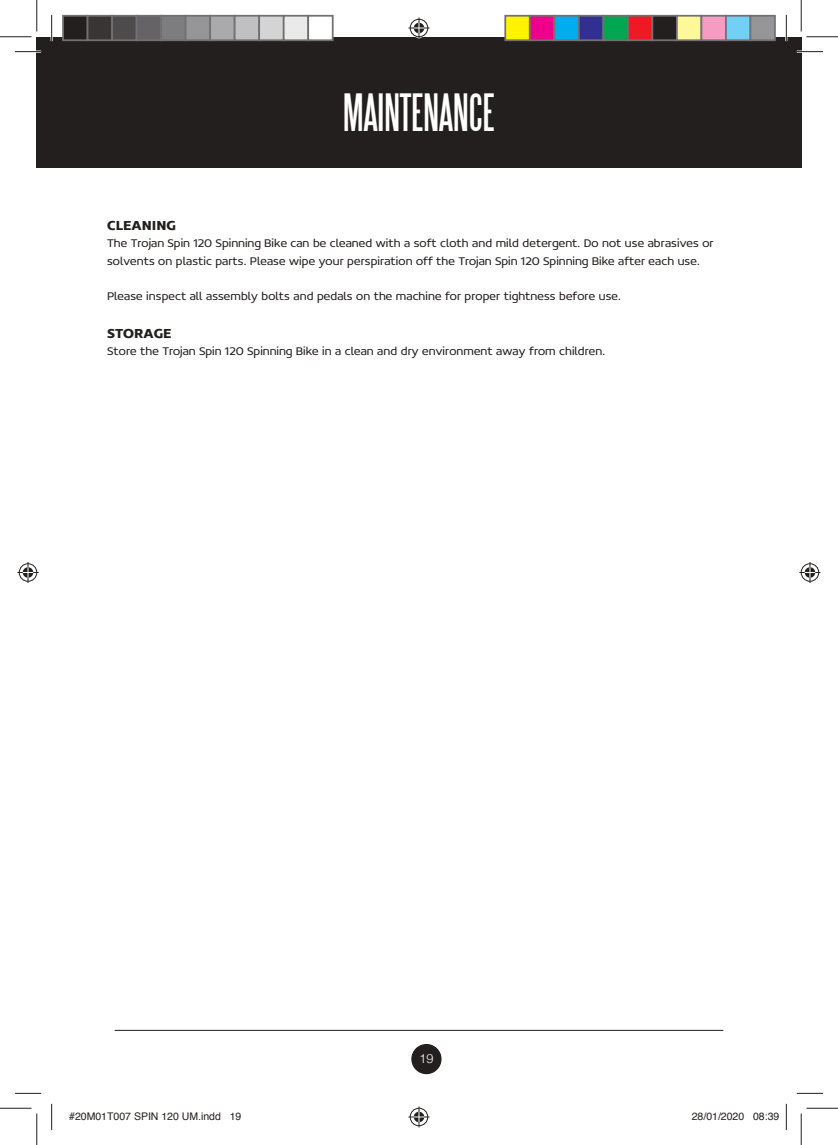
<style>
.page{position:relative;width:838px;height:1145px;background:#fff}
.page>*{position:absolute;margin:0;border:0;box-sizing:border-box;transform-origin:0 0}
.t1{font:47.25px "Steelfish";color:#fff}
.t2{font:700 14px "Concord";color:#241f1f}
.t3{font:300 12.6px "Helvetica Neue";color:#fff}
.t4{font:300 12.25px/17.5px "Concord";letter-spacing:.01em;color:#241f1f}
.t5{font:10.5px "Helvetica";color:#241f1f}
</style>
<div class="page">
<div style="left:412px;top:1045px;width:29px;height:29px;background:#241f1f;border-radius:50%"></div>
<div style="left:411px;top:1044px;width:30px;height:30px;border:1px solid #241f1f;border-radius:50%"></div>
<div style="left:37px;top:37px;width:764px;height:131px;background:#241f1f"></div>
<hr style="left:115px;top:1030px;width:608px;height:1px;background:#241f1f">
<hr style="left:15px;top:51px;width:26px;height:2px;background:#fff">
<hr style="left:796px;top:51px;width:27px;height:2px;background:#fff">
<hr style="left:51px;top:15px;width:2px;height:26px;background:#fff">
<hr style="left:785px;top:15px;width:2px;height:26px;background:#fff">
<svg style="left:15px;top:51px;width:26px;height:1px"></svg>
<svg style="left:796px;top:51px;width:27px;height:1px"></svg>
<svg style="left:15px;top:1093px;width:26px;height:1px"></svg>
<svg style="left:796px;top:1093px;width:27px;height:1px"></svg>
<svg style="left:51px;top:15px;width:1px;height:26px"></svg>
<svg style="left:51px;top:1104px;width:1px;height:26px"></svg>
<svg style="left:786px;top:15px;width:1px;height:26px"></svg>
<svg style="left:786px;top:1104px;width:1px;height:26px"></svg>
<hr style="left:0;top:36px;width:32px;height:1px;background:#241f1f">
<hr style="left:806px;top:36px;width:31px;height:1px;background:#241f1f">
<hr style="left:0;top:1108px;width:32px;height:1px;background:#241f1f">
<hr style="left:806px;top:1108px;width:31px;height:1px;background:#241f1f">
<hr style="left:36px;top:0;width:1px;height:31px;background:#241f1f">
<hr style="left:36px;top:1113px;width:1px;height:32px;background:#241f1f">
<hr style="left:800px;top:0;width:1px;height:31px;background:#241f1f">
<hr style="left:800px;top:1113px;width:1px;height:32px;background:#241f1f">
<svg style="left:408px;top:18px;width:21px;height:21px"></svg>
<svg style="left:408px;top:1106px;width:21px;height:21px"></svg>
<svg style="left:18px;top:562px;width:21px;height:21px"></svg>
<svg style="left:799px;top:562px;width:21px;height:21px"></svg>
<div style="left:63px;top:16px;width:25px;height:24px;background:#241f1f"></div>
<div style="left:62px;top:15px;width:26px;height:26px;border:2px solid #717072"></div>
<div style="left:88px;top:16px;width:24px;height:24px;background:#393535"></div>
<div style="left:87px;top:15px;width:26px;height:26px;border:2px solid #717072"></div>
<div style="left:112px;top:16px;width:25px;height:24px;background:#4e4b4c"></div>
<div style="left:111px;top:15px;width:26px;height:26px;border:2px solid #717072"></div>
<div style="left:137px;top:16px;width:24px;height:24px;background:#656365"></div>
<div style="left:136px;top:15px;width:26px;height:26px;border:2px solid #717072"></div>
<div style="left:161px;top:16px;width:25px;height:24px;background:#7d7c7e"></div>
<div style="left:160px;top:15px;width:26px;height:26px;border:2px solid #717072"></div>
<div style="left:186px;top:16px;width:24px;height:24px;background:#969698"></div>
<div style="left:185px;top:15px;width:26px;height:26px;border:2px solid #717072"></div>
<div style="left:210px;top:16px;width:25px;height:24px;background:#aaaaac"></div>
<div style="left:209px;top:15px;width:26px;height:26px;border:2px solid #717072"></div>
<div style="left:235px;top:16px;width:24px;height:24px;background:#c0bfc1"></div>
<div style="left:234px;top:15px;width:26px;height:26px;border:2px solid #717072"></div>
<div style="left:259px;top:16px;width:25px;height:24px;background:#d5d4d5"></div>
<div style="left:258px;top:15px;width:26px;height:26px;border:2px solid #717072"></div>
<div style="left:284px;top:16px;width:24px;height:24px;background:#ebeaea"></div>
<div style="left:283px;top:15px;width:26px;height:26px;border:2px solid #717072"></div>
<div style="left:308px;top:16px;width:25px;height:24px;background:#fff"></div>
<div style="left:307px;top:15px;width:26px;height:26px;border:2px solid #717072"></div>
<div style="left:505px;top:16px;width:24px;height:24px;background:#fff300"></div>
<div style="left:504px;top:15px;width:26px;height:26px;border:2px solid #717072"></div>
<div style="left:529px;top:16px;width:25px;height:24px;background:#ee008c"></div>
<div style="left:529px;top:15px;width:26px;height:26px;border:2px solid #717072"></div>
<div style="left:554px;top:16px;width:24px;height:24px;background:#00aeef"></div>
<div style="left:553px;top:15px;width:26px;height:26px;border:2px solid #717072"></div>
<div style="left:578px;top:16px;width:25px;height:24px;background:#313092"></div>
<div style="left:578px;top:15px;width:26px;height:26px;border:2px solid #717072"></div>
<div style="left:603px;top:16px;width:24px;height:24px;background:#00a650"></div>
<div style="left:602px;top:15px;width:26px;height:26px;border:2px solid #717072"></div>
<div style="left:627px;top:16px;width:25px;height:24px;background:#ef1923"></div>
<div style="left:627px;top:15px;width:26px;height:26px;border:2px solid #717072"></div>
<div style="left:652px;top:16px;width:24px;height:24px;background:#241f1f"></div>
<div style="left:651px;top:15px;width:26px;height:26px;border:2px solid #717072"></div>
<div style="left:676px;top:16px;width:25px;height:24px;background:#fff89a"></div>
<div style="left:676px;top:15px;width:26px;height:26px;border:2px solid #717072"></div>
<div style="left:701px;top:16px;width:24px;height:24px;background:#f69bc2"></div>
<div style="left:700px;top:15px;width:26px;height:26px;border:2px solid #717072"></div>
<div style="left:725px;top:16px;width:25px;height:24px;background:#72d0f6"></div>
<div style="left:725px;top:15px;width:26px;height:26px;border:2px solid #717072"></div>
<div style="left:750px;top:16px;width:24px;height:24px;background:#969698"></div>
<div style="left:749px;top:15px;width:26px;height:26px;border:2px solid #717072"></div>
<h1 class="t1" style="left:343px;top:88px;width:153px">MAINTENANCE</h1>
<p class="t2" style="left:107px;top:217px;width:70px">CLEANING</p>
<p class="t4" style="left:107px;top:235px;width:608px">The Trojan Spin 120 Spinning Bike can be cleaned with a soft cloth and mild detergent. Do not use abrasives or solvents on plastic parts. Please wipe your perspiration off the Trojan Spin 120 Spinning Bike after each use.</p>
<p class="t4" style="left:107px;top:287px;width:515px">Please inspect all assembly bolts and pedals on the machine for proper tightness before use.</p>
<p class="t2" style="left:107px;top:324px;width:66px">STORAGE</p>
<p class="t4" style="left:107px;top:342px;width:499px">Store the Trojan Spin 120 Spinning Bike in a clean and dry environment away from children.</p>
<p class="t3" style="left:419px;top:1049px;width:16px">19</p>
<p class="t5" style="left:69px;top:1108px;width:174px">#20M01T007 SPIN 120 UM.indd 19</p>
<p class="t5" style="left:691px;top:1108px;width:89px">28/01/2020 08:39</p>
</div>
